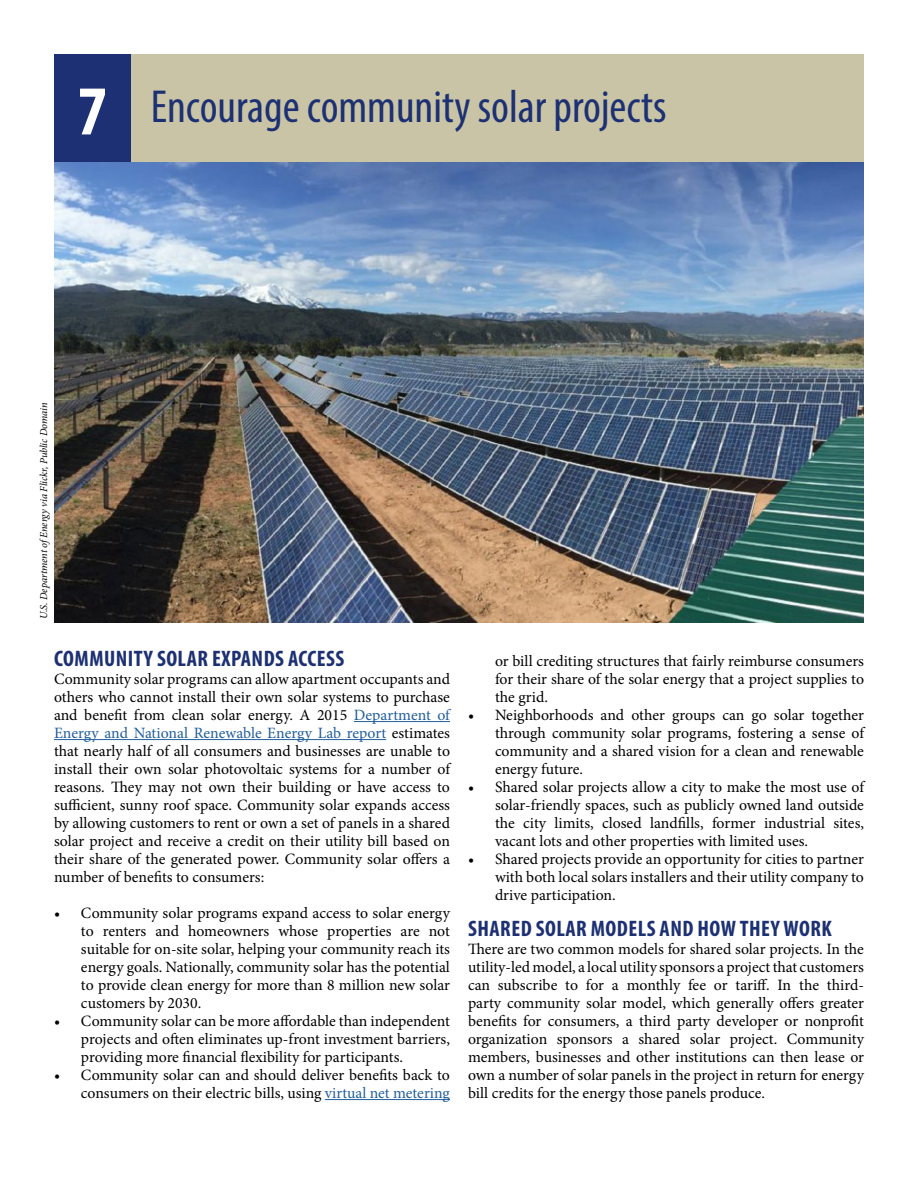
<style>
.page{position:relative;width:918px;height:1188px;background:#fff}
.page>*{position:absolute;margin:0;border:0;box-sizing:border-box;transform-origin:0 0}
.t1{font:condensed 46.5px "Myriad Pro";color:#1c3073}
.t2{font:700 condensed 22.5px "Myriad Pro";letter-spacing:.02em;color:#1c3073}
.t3{font:15.75px/18px "Minion Pro";color:#000;text-align:justify}
.t4{font:italic 10.5px "Minion Pro";letter-spacing:-.01em;color:#000}
.s1{font-weight:700;font-size:70.5px;color:#fff}
.s2{color:#215e9e}
</style>
<div class="page">
<img style="left:54px;top:162px;width:810px;height:460px">
<div style="left:131px;top:54px;width:733px;height:108px;background:#c9c4a5"></div>
<div style="left:54px;top:54px;width:77px;height:108px;background:#1c3073"></div>
<hr style="left:354px;top:721px;width:96px;height:1px;background:#215e9e">
<hr style="left:54px;top:739px;width:332px;height:1px;background:#215e9e">
<hr style="left:325px;top:1099px;width:125px;height:1px;background:#215e9e">
<h1 class="t1" style="left:77px;top:79px;width:591px"><span class="s1">7</span> Encourage community solar projects</h1>
<p class="t4" style="left:37px;top:619px;width:218px;rotate:-90deg">U.S. Department ofEnergy via Flickr, Public Domain</p>
<h2 class="t2" style="left:54px;top:644px;width:292px">COMMUNITY SOLAR EXPANDS ACCESS</h2>
<p class="t3" style="left:54px;top:670px;width:398px">Community solar programs can allow apartment occupants and others who cannot install their own solar systems to purchase and benefit from clean solar energy. A 2015 <span class="s2">Department of Energy and National Renewable Energy Lab report</span> estimates that nearly half of all consumers and businesses are unable to install their own solar photovoltaic systems for a number of reasons. They may not own their building or have access to sufficient, sunny roof space. Community solar expands access by allowing customers to rent or own a set of panels in a shared solar project and receive a credit on their utility bill based on their share of the generated power. Community solar offers a number of benefits to consumers:</p>
<p class="t3" style="left:81px;top:904px;width:371px;text-indent:-27px">• Community solar programs expand access to solar energy to renters and homeowners whose properties are not suitable for on-site solar, helping your community reach its energy goals. Nationally, community solar has the potential to provide clean energy for more than 8 million new solar customers by 2030.</p>
<p class="t3" style="left:81px;top:1012px;width:371px;text-indent:-27px">• Community solar can be more affordable than independent projects and often eliminates up-front investment barriers, providing more financial flexibility for participants.</p>
<p class="t3" style="left:54px;top:1066px;width:398px;text-align:right">• Community solar can and should deliver benefits back to consumers on their electric bills, using <span class="s2">virtual net metering</span></p>
<p class="t3" style="left:495px;top:652px;width:371px">or bill crediting structures that fairly reimburse consumers for their share of the solar energy that a project supplies to the grid.</p>
<p class="t3" style="left:495px;top:706px;width:371px;text-indent:-27px">• Neighborhoods and other groups can go solar together through community solar programs, fostering a sense of community and a shared vision for a clean and renewable energy future.</p>
<p class="t3" style="left:495px;top:778px;width:371px;text-indent:-27px">• Shared solar projects allow a city to make the most use of solar-friendly spaces, such as publicly owned land outside the city limits, closed landfills, former industrial sites, vacant lots and other properties with limited uses.</p>
<p class="t3" style="left:495px;top:850px;width:371px;text-indent:-27px">• Shared projects provide an opportunity for cities to partner with both local solars installers and their utility company to drive participation.</p>
<h2 class="t2" style="left:468px;top:914px;width:365px">SHARED SOLAR MODELS AND HOW THEY WORK</h2>
<p class="t3" style="left:468px;top:940px;width:398px">There are two common models for shared solar projects. In the utility-led model, a local utility sponsors a project that customers can subscribe to for a monthly fee or tariff. In the third&shy;party community solar model, which generally offers greater benefits for consumers, a third party developer or nonprofit organization sponsors a shared solar project. Community members, businesses and other institutions can then lease or own a number of solar panels in the project in return for energy bill credits for the energy those panels produce.</p>
</div>
